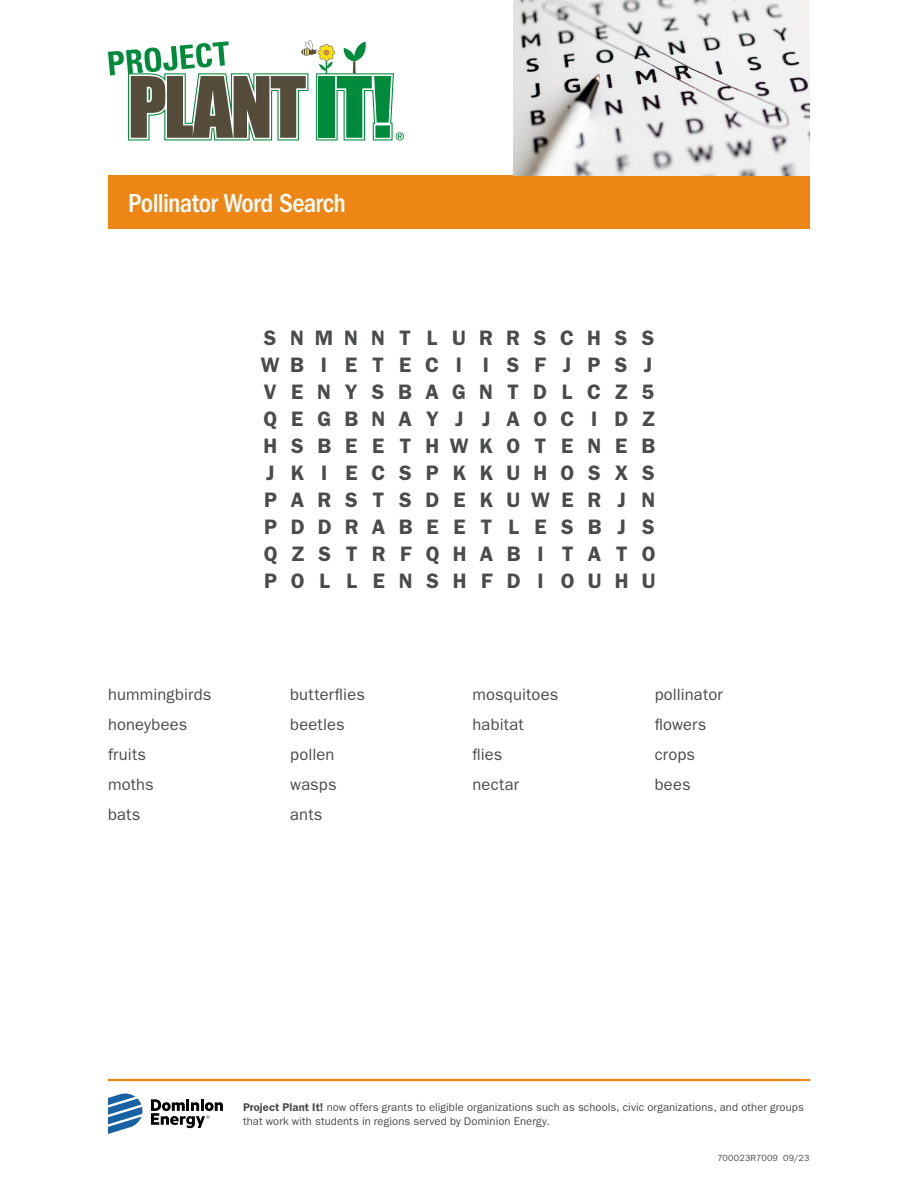
<style>
.page{position:relative;width:918px;height:1188px;background:#fff}
.page>*{position:absolute;margin:0;border:0;box-sizing:border-box;transform-origin:0 0}
.t1{font:500 condensed 27px "ITC Franklin Gothic Std";letter-spacing:-.025em;color:#fff}
.t2{font:600 21px/27px "ITC Franklin Gothic Std";letter-spacing:.665em;color:#4a4b4b}
.t3{font:16.5px/30px "ITC Franklin Gothic Std";letter-spacing:.01em;color:#4a4b4b}
.t4{font:11.25px/14.2px "ITC Franklin Gothic Std";letter-spacing:.005em;color:#4a4b4b}
.t5{font:9px "ITC Franklin Gothic Std";letter-spacing:.02em;color:#4a4b4b}
.s1{font-weight:600}
</style>
<div class="page">
<div style="left:108px;top:176px;width:702px;height:54px;background:#ee8615"></div>
<hr style="left:108px;top:1079px;width:702px;height:2px;background:#ee8615">
<svg style="left:108px;top:1093px;width:35px;height:41px"></svg>
<svg style="left:151px;top:1099px;width:72px;height:29px"></svg>
<img style="left:513px;top:0;width:297px;height:176px">
<svg style="left:108px;top:41px;width:296px;height:99px"></svg>
<h1 class="t1" style="left:128px;top:188px;width:219px">Pollinator Word Search</h1>
<h2 class="t2" style="left:261px;top:324px;width:397px">SNMNNTLURRSCHSS<br>WBIETECI ISFJPSJ<br>VENYSBAGNTDLCZ5<br>QEGBNAY J JAOC I DZ<br>HSBEETHWKOTENEB<br>JK I ECSPKKUHOSXS<br>PARSTSDEKUWERJN<br>PDDRABEETLESBJS<br>QZSTRFQHAB I TATO<br>POLLENSHFD I OUHU</h2>
<h3 class="t3" style="left:108px;top:679px;width:105px">hummingbirds honeybees fruits<br>moths<br>bats</h3>
<h3 class="t3" style="left:290px;top:679px;width:76px">butterflies beetles pollen wasps ants</h3>
<h3 class="t3" style="left:472px;top:679px;width:87px">mosquitoes habitat<br>flies<br>nectar</h3>
<h3 class="t3" style="left:655px;top:679px;width:70px">pollinator flowers crops bees</h3>
<p class="t4" style="left:243px;top:1100px;width:562px"><span class="s1">Project Plant It!</span> now offers grants to eligible organizations such as schools, civic organizations, and other groups that work with students in regions served by Dominion Energy.</p>
<p class="t5" style="left:717px;top:1153px;width:94px">700023R7009 09/23</p>
</div>
